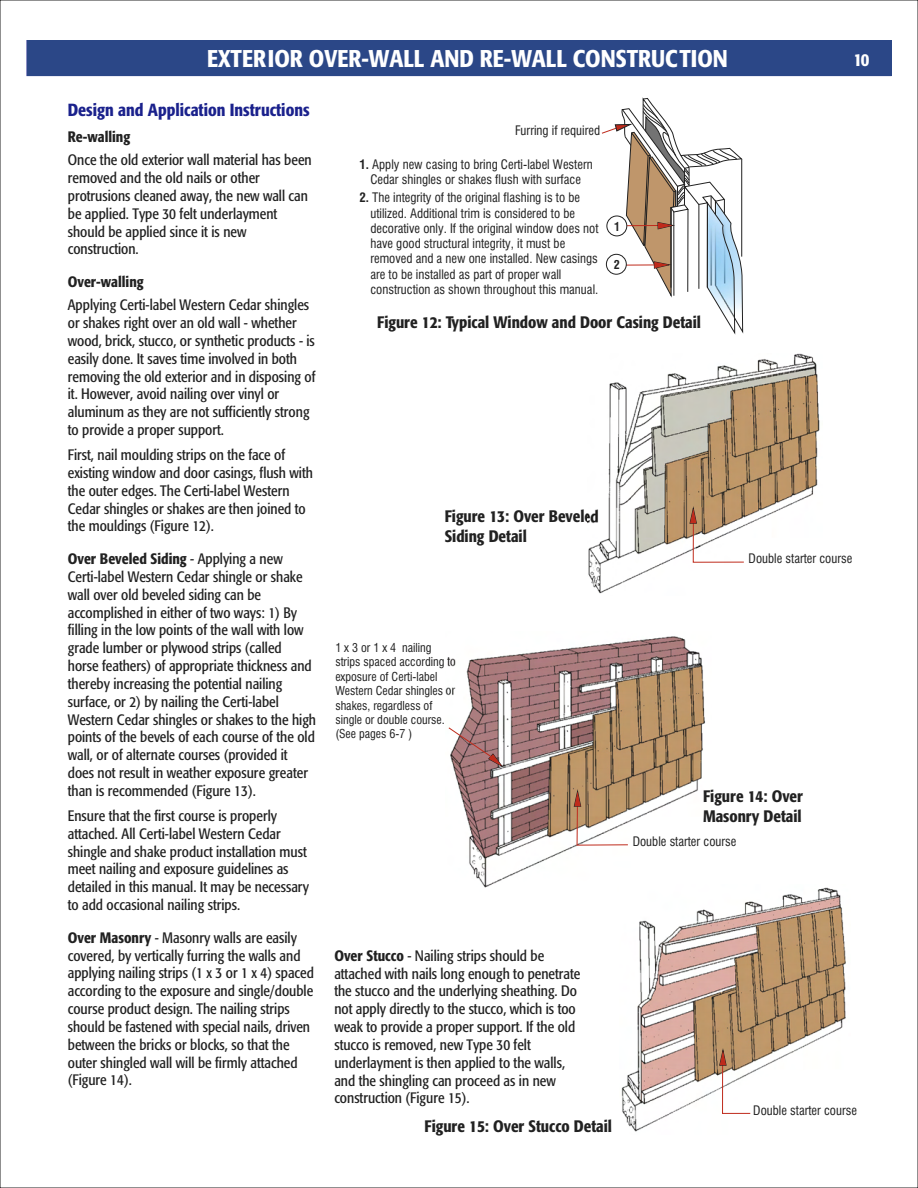
<style>
.page{position:relative;width:918px;height:1188px;background:#fff}
.page>*{position:absolute;margin:0;border:0;box-sizing:border-box;transform-origin:0 0}
.t1{font:500 condensed 24px "Formata";color:#fff}
.t2{font:500 condensed 18px "Formata";color:#fff}
.t3{font:500 condensed 17.4px "Formata";color:#1a218c}
.t4{font:500 condensed 16.5px/20px "Formata";color:#212121}
.t5{font:condensed 15px/17.9px "Formata";color:#212121}
.t6{font:12.75px/15.3px "Swis 721 Cn BT";color:#212121;text-align:center}
.t7{font:12px/14.4px "Swis 721 Cn BT";color:#212121}
.t8{font:700 12px "Swis 721 Cn BT";color:#212121}
.s1{font-weight:500}
.s2{font-weight:700}
</style>
<div class="page">
<div style="left:27px;top:40px;width:864px;height:36px;background:#2b4787"></div>
<svg style="left:602px;top:97px;width:141px;height:238px"></svg>
<img style="left:445px;top:636px;width:260px;height:252px">
<svg style="left:448px;top:727px;width:55px;height:40px"></svg>
<img style="left:619px;top:885px;width:227px;height:247px">
<img style="left:588px;top:353px;width:232px;height:241px">
<svg style="left:511px;top:667px;width:192px;height:179px"></svg>
<svg style="left:641px;top:897px;width:204px;height:217px"></svg>
<svg style="left:619px;top:365px;width:199px;height:198px"></svg>
<p class="t1" style="left:207px;top:49px;width:522px">EXTERIOR OVER-WALL AND RE-WALL CONSTRUCTION</p>
<p class="t2" style="left:854px;top:53px;width:17px">10</p>
<p class="t3" style="left:68px;top:103px;width:243px">Design and Application Instructions</p>
<p class="t5" style="left:68px;top:127px;width:245px;line-height:23.2px"><span class="s1">Re-walling<br></span>Once the old exterior wall material has been</p>
<p class="t5" style="left:68px;top:170px;width:242px">removed and the old nails or other protrusions cleaned away, the new wall can be applied. Type 30 felt underlayment should be applied since it is new construction.</p>
<p class="t5" style="left:68px;top:272px;width:243px;line-height:23.2px"><span class="s1">Over-walling<br></span>Applying Certi-label Western Cedar shingles</p>
<p class="t5" style="left:68px;top:315px;width:249px">or shakes right over an old wall - whether wood, brick, stucco, or synthetic products - is easily done. It saves time involved in both removing the old exterior and in disposing of it. However, avoid nailing over vinyl or aluminum as they are not sufficiently strong to provide a proper support.</p>
<p class="t5" style="left:68px;top:447px;width:247px">First, nail moulding strips on the face of existing window and door casings, flush with the outer edges. The Certi-label Western Cedar shingles or shakes are then joined to the mouldings (Figure 12).</p>
<p class="t5" style="left:68px;top:551px;width:250px"><span class="s1">Over Beveled Siding</span> - Applying a new Certi-label Western Cedar shingle or shake wall over old beveled siding can be accomplished in either of two ways: 1) By filling in the low points of the wall with low grade lumber or plywood strips (called horse feathers) of appropriate thickness and thereby increasing the potential nailing surface, or 2) by nailing the Certi-label Western Cedar shingles or shakes to the high points of the bevels of each course of the old wall, or of alternate courses (provided it does not result in weather exposure greater than is recommended (Figure 13).</p>
<p class="t5" style="left:68px;top:808px;width:243px">Ensure that the first course is properly attached. All Certi-label Western Cedar shingle and shake product installation must meet nailing and exposure guidelines as detailed in this manual. It may be necessary to add occasional nailing strips.</p>
<p class="t5" style="left:68px;top:930px;width:248px"><span class="s1">Over Masonry</span> - Masonry walls are easily covered, by vertically furring the walls and applying nailing strips (1 x 3 or 1 x 4) spaced according to the exposure and single/double course product design. The nailing strips should be fastened with special nails, driven between the bricks or blocks, so that the outer shingled wall will be firmly attached (Figure 14).</p>
<p class="t6" style="left:515px;top:124px;width:87px">Furring if required</p>
<p class="t6" style="left:359px;top:158px;width:235px"><span class="s2">1.</span> Apply new casing to bring Certi-label Western<br>Cedar shingles or shakes flush with surface</p>
<p class="t6" style="left:370px;top:191px;width:230px;text-align:left;text-indent:-11px"><span class="s2">2.</span> The integrity of the original flashing is to be utilized. Additional trim is considered to be decorative only. If the original window does not have good structural integrity, it must be removed and a new one installed. New casings are to be installed as part of proper wall construction as shown throughout this manual.</p>
<p class="t8" style="left:614px;top:221px;width:7px">1</p>
<p class="t8" style="left:614px;top:260px;width:7px">2</p>
<p class="t4" style="left:377px;top:314px;width:325px">Figure 12: Typical Window and Door Casing Detail</p>
<p class="t4" style="left:445px;top:508px;width:157px">Figure 13: Over Beveled<br>Siding Detail</p>
<p class="t7" style="left:335px;top:642px;width:122px">1 x 3 or 1 x 4 nailing strips spaced according to exposure of Certi-label<br>Western Cedar shingles or shakes, regardless of single or double course. (See pages 6-7 )</p>
<p class="t6" style="left:749px;top:552px;width:105px">Double starter course</p>
<p class="t4" style="left:703px;top:788px;width:101px">Figure 14: Over<br>Masonry Detail</p>
<p class="t6" style="left:633px;top:835px;width:105px">Double starter course</p>
<p class="t5" style="left:334px;top:948px;width:248px"><span class="s1">Over Stucco</span> - Nailing strips should be attached with nails long enough to penetrate the stucco and the underlying sheathing. Do not apply directly to the stucco, which is too weak to provide a proper support. If the old stucco is removed, new Type 30 felt underlayment is then applied to the walls, and the shingling can proceed as in new construction (Figure 15).</p>
<p class="t4" style="left:424px;top:1118px;width:189px">Figure 15: Over Stucco Detail</p>
<p class="t6" style="left:753px;top:1104px;width:105px">Double starter course</p>
</div>
